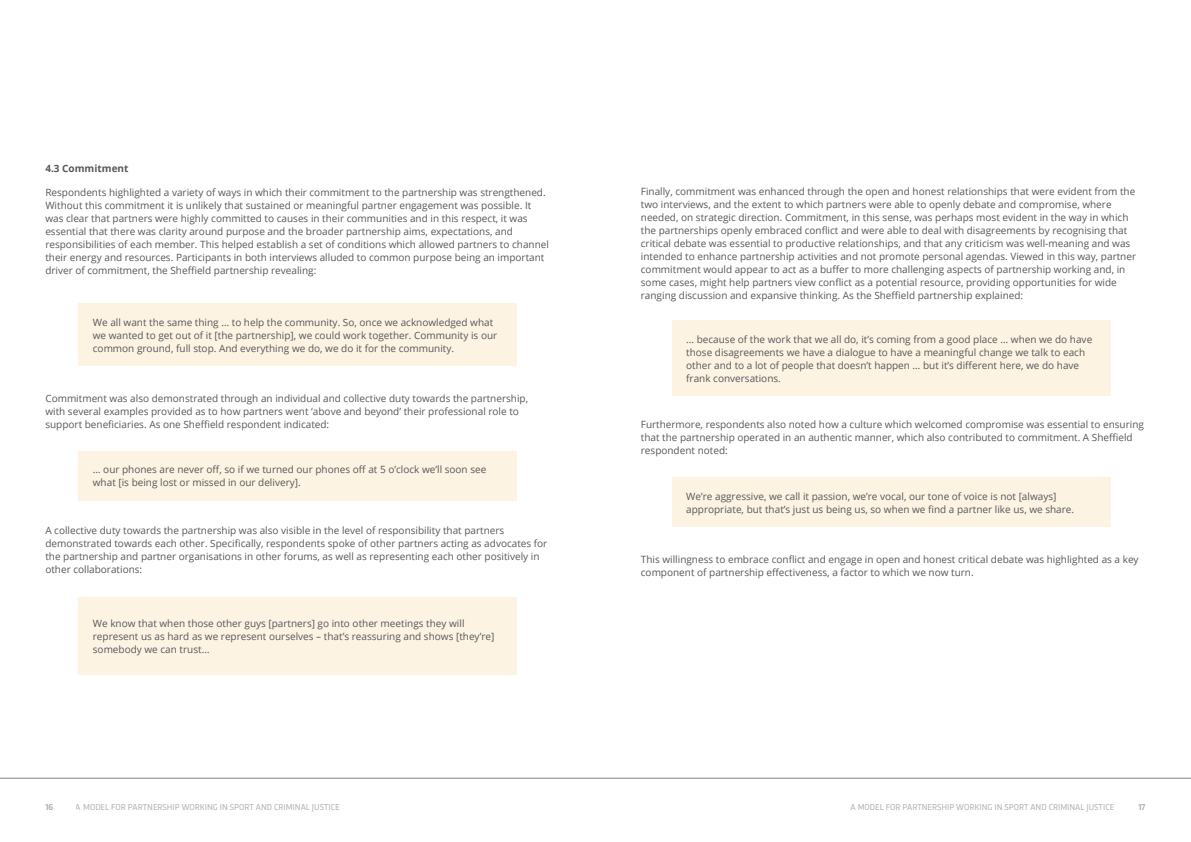
<style>
.page{position:relative;width:1191px;height:842px;background:#fff}
.page>*{position:absolute;margin:0;border:0;box-sizing:border-box;transform-origin:0 0}
.body{font:10px/13px "Open Sans";color:#57585a}
.body-2{font:700 10px "Open Sans";color:#57585a}
.t1{font:9px "Trasandina";color:#808285}
.t2{font:700 9px "Trasandina";color:#808285}
</style>
<div class="page">
<hr style="left:0;top:778px;width:1191px;height:1px;background:#808285">
<div style="left:79px;top:304px;width:438px;height:62px;background:#fcf3e3"></div>
<div style="left:79px;top:597px;width:438px;height:77px;background:#fcf3e3"></div>
<div style="left:672px;top:321px;width:438px;height:75px;background:#fcf3e3"></div>
<div style="left:672px;top:478px;width:438px;height:49px;background:#fcf3e3"></div>
<div style="left:79px;top:451px;width:438px;height:49px;background:#fcf3e3"></div>
<p class="body-2" style="left:45px;top:161px;width:85px">4.3 Commitment</p>
<p class="body" style="left:45px;top:186px;width:505px">Respondents highlighted a variety of ways in which their commitment to the partnership was strengthened.<br>Without this commitment it is unlikely that sustained or meaningful partner engagement was possible. It was clear that partners were highly committed to causes in their communities and in this respect, it was essential that there was clarity around purpose and the broader partnership aims, expectations, and responsibilities of each member. This helped establish a set of conditions which allowed partners to channel their energy and resources. Participants in both interviews alluded to common purpose being an important driver of commitment, the Sheffield partnership revealing:</p>
<p class="body" style="left:93px;top:315px;width:406px">We all want the same thing … to help the community. So, once we acknowledged what we wanted to get out of it [the partnership], we could work together. Community is our common ground, full stop. And everything we do, we do it for the community.</p>
<p class="body" style="left:45px;top:391px;width:484px">Commitment was also demonstrated through an individual and collective duty towards the partnership, with several examples provided as to how partners went ‘above and beyond’ their professional role to support beneficiaries. As one Sheffield respondent indicated:</p>
<p class="body" style="left:93px;top:463px;width:395px">… our phones are never off, so if we turned our phones off at 5 o’clock we’ll soon see what [is being lost or missed in our delivery].</p>
<p class="body" style="left:45px;top:523px;width:503px">A collective duty towards the partnership was also visible in the level of responsibility that partners demonstrated towards each other. Specifically, respondents spoke of other partners acting as advocates for the partnership and partner organisations in other forums, as well as representing each other positively in other collaborations:</p>
<p class="body" style="left:93px;top:616px;width:403px">We know that when those other guys [partners] go into other meetings they will represent us as hard as we represent ourselves – that’s reassuring and shows [they’re] somebody we can trust…</p>
<p class="body" style="left:641px;top:184px;width:497px">Finally, commitment was enhanced through the open and honest relationships that were evident from the two interviews, and the extent to which partners were able to openly debate and compromise, where needed, on strategic direction. Commitment, in this sense, was perhaps most evident in the way in which the partnerships openly embraced conflict and were able to deal with disagreements by recognising that critical debate was essential to productive relationships, and that any criticism was well-meaning and was intended to enhance partnership activities and not promote personal agendas. Viewed in this way, partner commitment would appear to act as a buffer to more challenging aspects of partnership working and, in some cases, might help partners view conflict as a potential resource, providing opportunities for wide ranging discussion and expansive thinking. As the Sheffield partnership explained:</p>
<p class="body" style="left:686px;top:332px;width:407px">… because of the work that we all do, it’s coming from a good place … when we do have those disagreements we have a dialogue to have a meaningful change we talk to each other and to a lot of people that doesn’t happen … but it’s different here, we do have frank conversations.</p>
<p class="body" style="left:641px;top:418px;width:504px">Furthermore, respondents also noted how a culture which welcomed compromise was essential to ensuring that the partnership operated in an authentic manner, which also contributed to commitment. A Sheffield respondent noted:</p>
<p class="body" style="left:686px;top:489px;width:389px">We’re aggressive, we call it passion, we’re vocal, our tone of voice is not [always] appropriate, but that’s just us being us, so when we find a partner like us, we share.</p>
<p class="body" style="left:641px;top:552px;width:499px">This willingness to embrace conflict and engage in open and honest critical debate was highlighted as a key component of partnership effectiveness, a factor to which we now turn.</p>
<p class="t2" style="left:45px;top:800px;width:10px">16</p>
<p class="t1" style="left:76px;top:800px;width:265px">A MODEL FOR PARTNERSHIP WORKING IN SPORT AND CRIMINAL JUSTICE</p>
<p class="t1" style="left:850px;top:800px;width:265px">A MODEL FOR PARTNERSHIP WORKING IN SPORT AND CRIMINAL JUSTICE</p>
<p class="t2" style="left:1138px;top:800px;width:9px">17</p>
</div>
